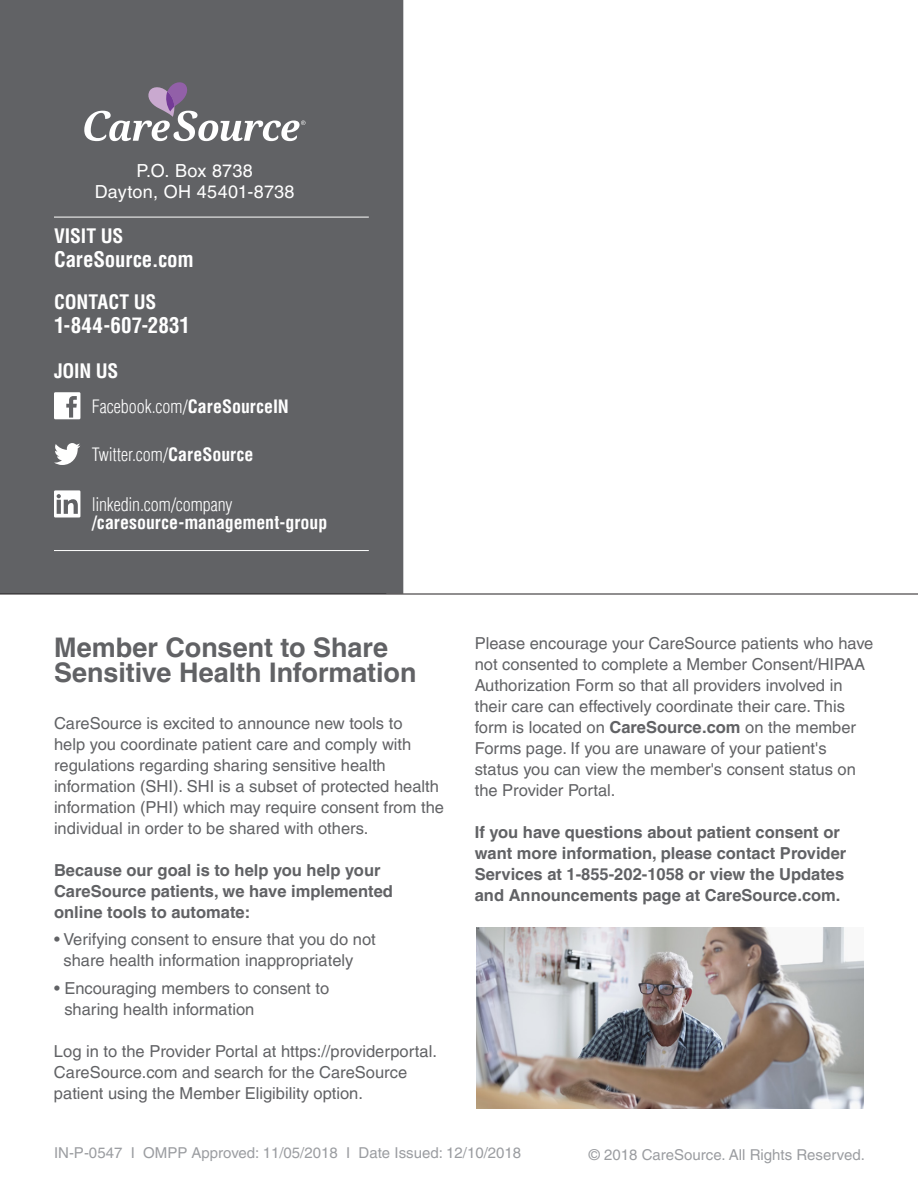
<style>
.page{position:relative;width:918px;height:1188px;background:#fff}
.page>*{position:absolute;margin:0;border:0;box-sizing:border-box;transform-origin:0 0}
.Body_Copy_Gray{font:700 27px/25.5px "Helvetica LT Pro";letter-spacing:-.005em;color:#616265}
.t1{font:700 condensed 21px "Helvetica LT Pro";letter-spacing:-.005em;color:#fff}
.t2{font:700 condensed 19.5px "Helvetica LT Pro";letter-spacing:-.01em;color:#fff}
.t3{font:700 condensed 18px/18px "Helvetica LT Pro";letter-spacing:-.005em;color:#fff}
.t4{font:300 condensed 18px "Helvetica LT Pro";letter-spacing:-.005em;color:#fff}
.t5{font:18px "Helvetica LT Pro";letter-spacing:.015em;color:#fff}
.Body_Copy_Gray-2{font:16.5px/21px "Helvetica LT Pro";color:#616265}
.Body_Copy_Gray-3{font:700 16.5px/21px "Helvetica LT Pro";color:#616265}
.Bullets_Gray{font:15px "Helvetica LT Pro";color:#9b9da1}
.s1{font-weight:700}
.s2{font-weight:300}
</style>
<div class="page">
<img style="left:477px;top:928px;width:387px;height:180px">
<div style="left:0;top:0;width:403px;height:594px;background:#616265"></div>
<hr style="left:0;top:594px;width:918px;height:1px;background:#231f20">
<hr style="left:54px;top:550px;width:315px;height:1px;background:#fff">
<hr style="left:54px;top:217px;width:315px;height:1px;background:#fff">
<svg style="left:84px;top:82px;width:221px;height:59px"></svg>
<svg style="left:54px;top:392px;width:26px;height:27px"></svg>
<svg style="left:54px;top:443px;width:26px;height:22px"></svg>
<svg style="left:54px;top:490px;width:26px;height:28px"></svg>
<p class="t5" style="left:136px;top:160px;width:118px">P.O. Box 8738</p>
<p class="t5" style="left:95px;top:182px;width:201px">Dayton, OH 45401-8738</p>
<p class="t2" style="left:54px;top:223px;width:71px">VISIT US</p>
<p class="t1" style="left:54px;top:245px;width:141px">CareSource.com</p>
<p class="t2" style="left:54px;top:289px;width:104px">CONTACT US</p>
<p class="t1" style="left:54px;top:312px;width:138px">1-844-607-2831</p>
<p class="t2" style="left:54px;top:357px;width:66px">JOIN US</p>
<p class="t4" style="left:92px;top:395px;width:199px">Facebook.com/<span class="s1">CareSourceIN</span></p>
<p class="t4" style="left:92px;top:443px;width:163px">Twitter.com/<span class="s1">CareSource</span></p>
<p class="t3" style="left:92px;top:495px;width:237px"><span class="s2">linkedin.com/company </span>/caresource-management-group</p>
<p class="Body_Copy_Gray" style="left:54px;top:634px;width:364px">Member Consent to Share<br>Sensitive Health Information</p>
<p class="Body_Copy_Gray-2" style="left:54px;top:712px;width:392px">CareSource is excited to announce new tools to<br>help you coordinate patient care and comply with regulations regarding sharing sensitive health information (SHI). SHI is a subset of protected health information (PHI) which may require consent from the individual in order to be shared with others.</p>
<p class="Body_Copy_Gray-3" style="left:54px;top:859px;width:340px">Because our goal is to help you help your<br>CareSource patients, we have implemented online tools to automate:</p>
<p class="Body_Copy_Gray-2" style="left:64px;top:929px;width:314px;text-indent:-10px">• Verifying consent to ensure that you do not share health information inappropriately</p>
<p class="Body_Copy_Gray-2" style="left:64px;top:978px;width:266px;text-indent:-10px">• Encouraging members to consent to sharing health information</p>
<p class="Body_Copy_Gray-2" style="left:54px;top:1041px;width:384px">Log in to the Provider Portal at https://providerportal.<br>CareSource.com and search for the CareSource patient using the Member Eligibility option.</p>
<p class="Body_Copy_Gray-2" style="left:475px;top:633px;width:400px">Please encourage your CareSource patients who have not consented to complete a Member Consent/HIPAA Authorization Form so that all providers involved in their care can effectively coordinate their care. This form is located on <span class="s1">CareSource.com</span> on the member Forms page. If you are unaware of your patient's status you can view the member's consent status on the Provider Portal.</p>
<p class="Body_Copy_Gray-3" style="left:475px;top:822px;width:373px">If you have questions about patient consent or want more information, please contact Provider Services at 1-855-202-1058 or view the Updates and Announcements page at CareSource.com.</p>
<p class="Bullets_Gray" style="left:54px;top:1144px;width:469px">IN-P-0547 I OMPP Approved: 11/05/2018 I Date Issued: 12/10/2018</p>
<p class="Bullets_Gray" style="left:589px;top:1146px;width:277px">© 2018 CareSource. All Rights Reserved.</p>
</div>
